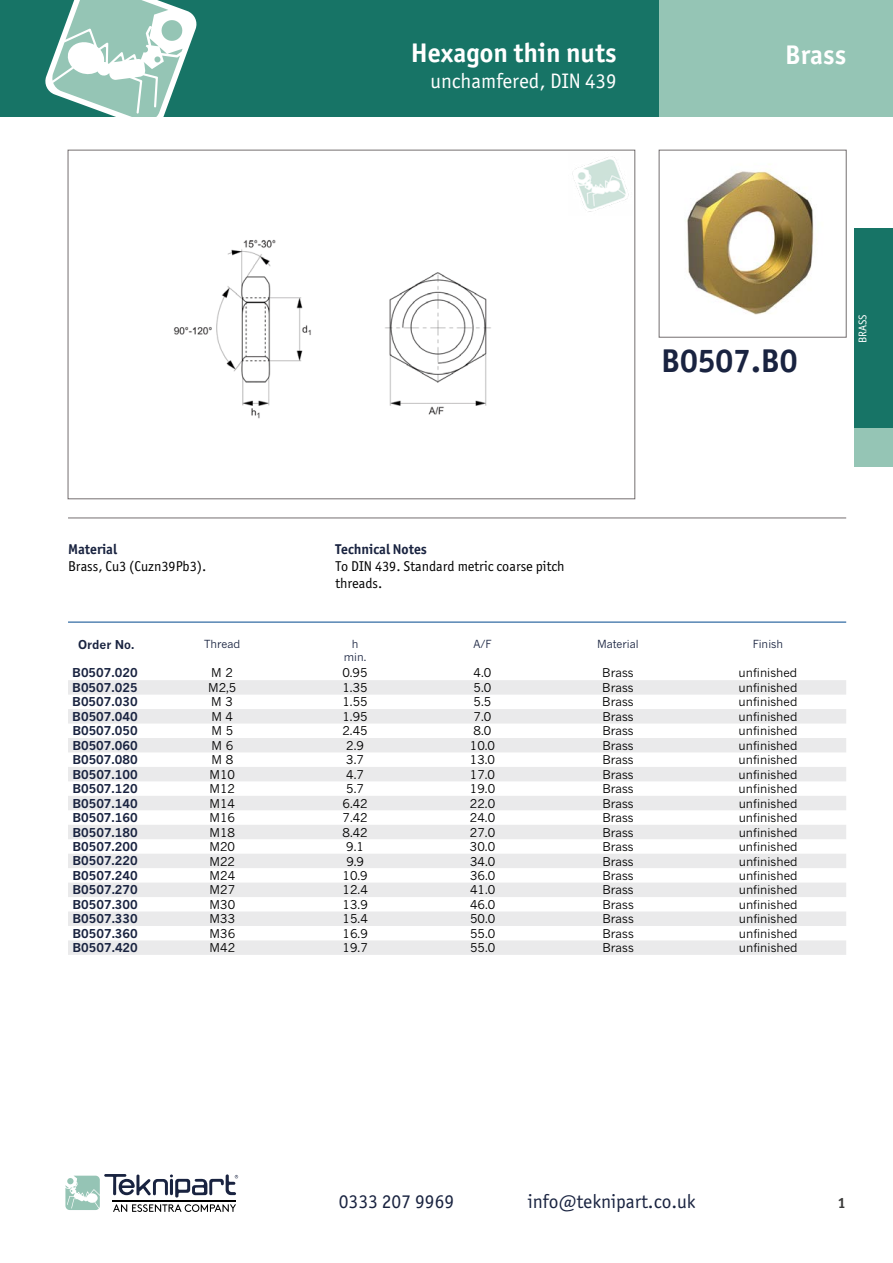
<style>
.page{position:relative;width:893px;height:1263px;background:#fff}
.page>*{position:absolute;margin:0;border:0;box-sizing:border-box;transform-origin:0 0}
.t1{font:700 33px "Officina Sans ITC Pro";color:#192340}
.t2{font:700 27px "Officina Sans ITC Pro";color:#fff}
.t3{font:21px "Officina Sans ITC Pro";color:#fff}
.t4{font:19.5px "Officina Sans ITC Pro";color:#192340}
.t5{font:700 15px "Officina Sans ITC Pro";color:#3c3c3b}
.t6{font:14.25px/17.1px "Officina Sans ITC Pro";color:#000}
.t7{font:700 14.25px "Officina Sans ITC Pro";color:#192340}
.t8{font:12px "News Gothic MT Pro";color:#000}
.t9{font:700 12px "News Gothic MT Pro";color:#192340}
.t10{font:11.25px "Officina Sans ITC Pro";color:#fff}
.t11{font:11.1px/13.2px "News Gothic MT Pro";color:#192340;text-align:center}
</style>
<div class="page">
<div style="left:0;top:0;width:659px;height:116px;background:#177466"></div>
<svg style="left:45px;top:0;width:152px;height:116px"></svg>
<div style="left:659px;top:0;width:234px;height:116px;background:#95c5b5"></div>
<div style="left:855px;top:228px;width:38px;height:200px;background:#177466"></div>
<div style="left:855px;top:428px;width:38px;height:38px;background:#95c5b5"></div>
<svg style="left:68px;top:680px;width:778px;height:275px;fill:#ebebec"></svg>
<img style="left:173px;top:239px;width:318px;height:180px">
<img style="left:572px;top:157px;width:57px;height:55px">
<div style="left:659px;top:150px;width:187px;height:187px;border:1px solid #746f70"></div>
<img style="left:687px;top:164px;width:127px;height:151px">
<svg style="left:65px;top:1174px;width:173px;height:38px"></svg>
<hr style="left:68px;top:518px;width:778px;height:1px;background:#746f70">
<hr style="left:68px;top:622px;width:778px;height:1px;background:#00488d">
<h2 class="t2" style="left:411px;top:36px;width:207px">Hexagon thin nuts</h2>
<h3 class="t3" style="left:431px;top:69px;width:187px">unchamfered, DIN 439</h3>
<h2 class="t2" style="left:785px;top:38px;width:63px">Brass</h2>
<h1 class="t1" style="left:661px;top:340px;width:138px">B0507.B0</h1>
<p class="t10" style="left:856px;top:343px;width:30px;rotate:-90deg">BRASS</p>
<p class="t7" style="left:68px;top:540px;width:51px">Material</p>
<p class="t6" style="left:68px;top:558px;width:140px">Brass, Cu3 (Cuzn39Pb3).</p>
<p class="t7" style="left:335px;top:540px;width:93px">Technical Notes</p>
<p class="t6" style="left:335px;top:558px;width:231px">To DIN 439. Standard metric coarse pitch threads.</p>
<p class="t9" style="left:78px;top:637px;width:58px">Order No.</p>
<p class="t11" style="left:204px;top:637px;width:38px">Thread</p>
<p class="t11" style="left:344px;top:637px;width:24px">h min.</p>
<p class="t11" style="left:473px;top:637px;width:20px">A/F</p>
<p class="t11" style="left:597px;top:637px;width:43px">Material</p>
<p class="t11" style="left:753px;top:637px;width:32px">Finish</p>
<p class="t9" style="left:72px;top:666px;width:67px">B0507.020</p>
<p class="t8" style="left:211px;top:666px;width:23px">M 2</p>
<p class="t8" style="left:342px;top:666px;width:27px">0.95</p>
<p class="t8" style="left:474px;top:666px;width:19px">4.0</p>
<p class="t8" style="left:602px;top:666px;width:33px">Brass</p>
<p class="t8" style="left:738px;top:666px;width:60px">unfinished</p>
<p class="t9" style="left:72px;top:680px;width:67px">B0507.025</p>
<p class="t8" style="left:208px;top:680px;width:30px">M2,5</p>
<p class="t8" style="left:342px;top:680px;width:27px">1.35</p>
<p class="t8" style="left:474px;top:680px;width:19px">5.0</p>
<p class="t8" style="left:602px;top:680px;width:33px">Brass</p>
<p class="t8" style="left:739px;top:680px;width:60px">unfinished</p>
<p class="t9" style="left:72px;top:695px;width:67px">B0507.030</p>
<p class="t8" style="left:211px;top:695px;width:23px">M 3</p>
<p class="t8" style="left:342px;top:695px;width:27px">1.55</p>
<p class="t8" style="left:474px;top:695px;width:19px">5.5</p>
<p class="t8" style="left:602px;top:695px;width:33px">Brass</p>
<p class="t8" style="left:739px;top:695px;width:60px">unfinished</p>
<p class="t9" style="left:72px;top:709px;width:67px">B0507.040</p>
<p class="t8" style="left:211px;top:709px;width:23px">M 4</p>
<p class="t8" style="left:342px;top:709px;width:27px">1.95</p>
<p class="t8" style="left:474px;top:709px;width:19px">7.0</p>
<p class="t8" style="left:602px;top:709px;width:33px">Brass</p>
<p class="t8" style="left:739px;top:709px;width:60px">unfinished</p>
<p class="t9" style="left:72px;top:724px;width:67px">B0507.050</p>
<p class="t8" style="left:211px;top:724px;width:23px">M 5</p>
<p class="t8" style="left:342px;top:724px;width:27px">2.45</p>
<p class="t8" style="left:474px;top:724px;width:19px">8.0</p>
<p class="t8" style="left:602px;top:724px;width:33px">Brass</p>
<p class="t8" style="left:739px;top:724px;width:60px">unfinished</p>
<p class="t9" style="left:72px;top:738px;width:67px">B0507.060</p>
<p class="t8" style="left:211px;top:738px;width:23px">M 6</p>
<p class="t8" style="left:346px;top:738px;width:19px">2.9</p>
<p class="t8" style="left:470px;top:738px;width:27px">10.0</p>
<p class="t8" style="left:602px;top:738px;width:33px">Brass</p>
<p class="t8" style="left:739px;top:738px;width:60px">unfinished</p>
<p class="t9" style="left:72px;top:752px;width:67px">B0507.080</p>
<p class="t8" style="left:211px;top:753px;width:23px">M 8</p>
<p class="t8" style="left:346px;top:753px;width:19px">3.7</p>
<p class="t8" style="left:470px;top:753px;width:27px">13.0</p>
<p class="t8" style="left:602px;top:753px;width:33px">Brass</p>
<p class="t8" style="left:739px;top:753px;width:60px">unfinished</p>
<p class="t9" style="left:72px;top:767px;width:67px">B0507.100</p>
<p class="t8" style="left:209px;top:767px;width:27px">M10</p>
<p class="t8" style="left:346px;top:767px;width:19px">4.7</p>
<p class="t8" style="left:470px;top:767px;width:27px">17.0</p>
<p class="t8" style="left:602px;top:767px;width:33px">Brass</p>
<p class="t8" style="left:739px;top:767px;width:60px">unfinished</p>
<p class="t9" style="left:72px;top:781px;width:67px">B0507.120</p>
<p class="t8" style="left:210px;top:781px;width:27px">M12</p>
<p class="t8" style="left:346px;top:781px;width:19px">5.7</p>
<p class="t8" style="left:470px;top:781px;width:27px">19.0</p>
<p class="t8" style="left:602px;top:781px;width:33px">Brass</p>
<p class="t8" style="left:739px;top:781px;width:60px">unfinished</p>
<p class="t9" style="left:72px;top:796px;width:67px">B0507.140</p>
<p class="t8" style="left:210px;top:796px;width:27px">M14</p>
<p class="t8" style="left:343px;top:796px;width:27px">6.42</p>
<p class="t8" style="left:470px;top:796px;width:27px">22.0</p>
<p class="t8" style="left:602px;top:796px;width:33px">Brass</p>
<p class="t8" style="left:739px;top:796px;width:60px">unfinished</p>
<p class="t9" style="left:72px;top:810px;width:67px">B0507.160</p>
<p class="t8" style="left:210px;top:810px;width:27px">M16</p>
<p class="t8" style="left:343px;top:810px;width:27px">7.42</p>
<p class="t8" style="left:470px;top:810px;width:27px">24.0</p>
<p class="t8" style="left:602px;top:810px;width:33px">Brass</p>
<p class="t8" style="left:739px;top:810px;width:60px">unfinished</p>
<p class="t9" style="left:72px;top:825px;width:67px">B0507.180</p>
<p class="t8" style="left:210px;top:825px;width:27px">M18</p>
<p class="t8" style="left:343px;top:825px;width:27px">8.42</p>
<p class="t8" style="left:470px;top:825px;width:27px">27.0</p>
<p class="t8" style="left:602px;top:825px;width:33px">Brass</p>
<p class="t8" style="left:739px;top:825px;width:60px">unfinished</p>
<p class="t9" style="left:72px;top:839px;width:67px">B0507.200</p>
<p class="t8" style="left:210px;top:839px;width:27px">M20</p>
<p class="t8" style="left:346px;top:839px;width:19px">9.1</p>
<p class="t8" style="left:470px;top:839px;width:27px">30.0</p>
<p class="t8" style="left:602px;top:839px;width:33px">Brass</p>
<p class="t8" style="left:739px;top:839px;width:60px">unfinished</p>
<p class="t9" style="left:72px;top:854px;width:67px">B0507.220</p>
<p class="t8" style="left:210px;top:854px;width:27px">M22</p>
<p class="t8" style="left:346px;top:854px;width:19px">9.9</p>
<p class="t8" style="left:470px;top:854px;width:27px">34.0</p>
<p class="t8" style="left:602px;top:854px;width:33px">Brass</p>
<p class="t8" style="left:739px;top:854px;width:60px">unfinished</p>
<p class="t9" style="left:72px;top:868px;width:67px">B0507.240</p>
<p class="t8" style="left:210px;top:868px;width:27px">M24</p>
<p class="t8" style="left:343px;top:868px;width:27px">10.9</p>
<p class="t8" style="left:470px;top:868px;width:27px">36.0</p>
<p class="t8" style="left:602px;top:868px;width:33px">Brass</p>
<p class="t8" style="left:739px;top:868px;width:60px">unfinished</p>
<p class="t9" style="left:72px;top:883px;width:67px">B0507.270</p>
<p class="t8" style="left:210px;top:883px;width:27px">M27</p>
<p class="t8" style="left:343px;top:883px;width:27px">12.4</p>
<p class="t8" style="left:470px;top:883px;width:27px">41.0</p>
<p class="t8" style="left:602px;top:883px;width:33px">Brass</p>
<p class="t8" style="left:739px;top:883px;width:60px">unfinished</p>
<p class="t9" style="left:72px;top:897px;width:67px">B0507.300</p>
<p class="t8" style="left:210px;top:897px;width:27px">M30</p>
<p class="t8" style="left:343px;top:897px;width:27px">13.9</p>
<p class="t8" style="left:470px;top:897px;width:27px">46.0</p>
<p class="t8" style="left:602px;top:897px;width:33px">Brass</p>
<p class="t8" style="left:739px;top:897px;width:60px">unfinished</p>
<p class="t9" style="left:72px;top:911px;width:67px">B0507.330</p>
<p class="t8" style="left:210px;top:912px;width:27px">M33</p>
<p class="t8" style="left:343px;top:912px;width:27px">15.4</p>
<p class="t8" style="left:470px;top:912px;width:27px">50.0</p>
<p class="t8" style="left:602px;top:912px;width:33px">Brass</p>
<p class="t8" style="left:739px;top:912px;width:60px">unfinished</p>
<p class="t9" style="left:72px;top:926px;width:67px">B0507.360</p>
<p class="t8" style="left:210px;top:926px;width:27px">M36</p>
<p class="t8" style="left:343px;top:926px;width:27px">16.9</p>
<p class="t8" style="left:470px;top:926px;width:27px">55.0</p>
<p class="t8" style="left:602px;top:926px;width:33px">Brass</p>
<p class="t8" style="left:739px;top:926px;width:60px">unfinished</p>
<p class="t9" style="left:73px;top:940px;width:67px">B0507.420</p>
<p class="t8" style="left:210px;top:940px;width:27px">M42</p>
<p class="t8" style="left:343px;top:940px;width:27px">19.7</p>
<p class="t8" style="left:470px;top:940px;width:27px">55.0</p>
<p class="t8" style="left:602px;top:940px;width:33px">Brass</p>
<p class="t8" style="left:739px;top:940px;width:60px">unfinished</p>
<h3 class="t4" style="left:339px;top:1189px;width:117px">0333 207 9969</h3>
<h3 class="t4" style="left:528px;top:1189px;width:169px">info@teknipart.co.uk</h3>
<p class="t5" style="left:838px;top:1193px;width:10px">1</p>
</div>
